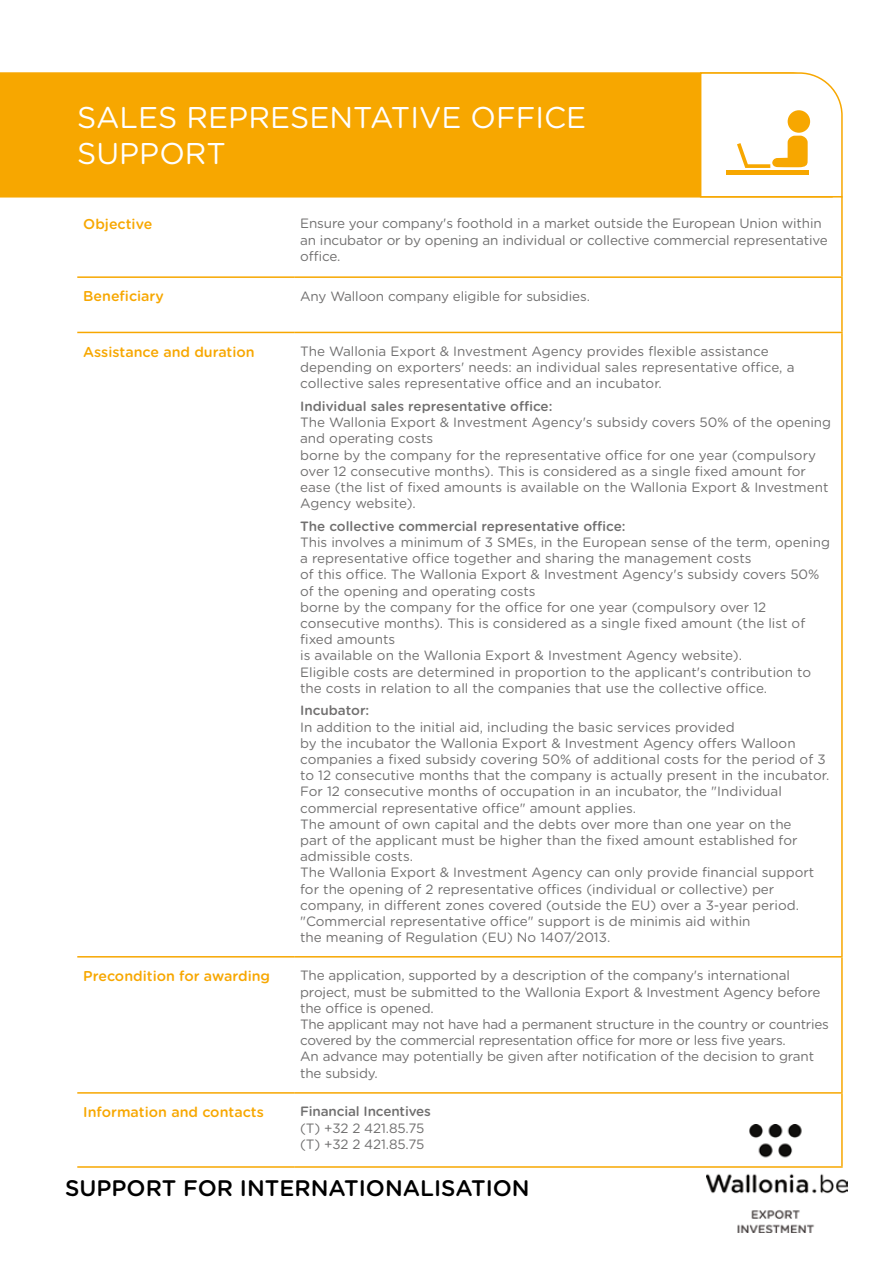
<style>
.page{position:relative;width:893px;height:1263px;background:#fff}
.page>*{position:absolute;margin:0;border:0;box-sizing:border-box;transform-origin:0 0}
.t1{font:30px/36px "Gotham Rounded";color:#fff}
.t2{font:500 22.5px "Gotham Rounded";color:#000}
.t3{font:500 14.25px "Gotham Rounded";color:#f7a700}
.t4{font:13.5px/16.2px "Gotham Rounded";color:#706f6f}
.t5{font:500 13.5px "Gotham Rounded";color:#706f6f}
</style>
<div class="page">
<img style="left:706px;top:1124px;width:142px;height:108px">
<div style="left:0;top:72px;width:699px;height:126px;background:#f7a700"></div>
<hr style="left:841px;top:196px;width:2px;height:80px;background:#f7a700">
<hr style="left:77px;top:276px;width:217px;height:2px;background:#f7a700">
<hr style="left:294px;top:276px;width:549px;height:2px;background:#f7a700">
<hr style="left:841px;top:278px;width:2px;height:54px;background:#f7a700">
<hr style="left:77px;top:332px;width:217px;height:1px;background:#f7a700">
<hr style="left:294px;top:332px;width:549px;height:1px;background:#f7a700">
<hr style="left:841px;top:333px;width:2px;height:623px;background:#f7a700">
<hr style="left:77px;top:956px;width:217px;height:1px;background:#f7a700">
<hr style="left:294px;top:956px;width:549px;height:1px;background:#f7a700">
<hr style="left:841px;top:957px;width:2px;height:135px;background:#f7a700">
<hr style="left:77px;top:1092px;width:217px;height:2px;background:#f7a700">
<hr style="left:294px;top:1092px;width:549px;height:2px;background:#f7a700">
<hr style="left:841px;top:1094px;width:2px;height:72px;background:#f7a700">
<hr style="left:77px;top:1166px;width:217px;height:2px;background:#f7a700">
<hr style="left:294px;top:1166px;width:549px;height:2px;background:#f7a700">
<svg style="left:699px;top:72px;width:144px;height:126px"></svg>
<h1 class="t1" style="left:77px;top:98px;width:511px">SALES REPRESENTATIVE OFFICE<br>SUPPORT</h1>
<p class="t3" style="left:83px;top:214px;width:71px">Objective</p>
<p class="t4" style="left:300px;top:215px;width:529px">Ensure your company's foothold in a market outside the European Union within an incubator or by opening an individual or collective commercial representative office.</p>
<p class="t3" style="left:83px;top:286px;width:82px">Beneficiary</p>
<p class="t4" style="left:300px;top:287px;width:291px">Any Walloon company eligible for subsidies.</p>
<p class="t3" style="left:83px;top:341px;width:173px">Assistance and duration</p>
<p class="t4" style="left:300px;top:342px;width:496px">The Wallonia Export &amp; Investment Agency provides flexible assistance depending on exporters' needs: an individual sales representative office, a collective sales representative office and an incubator.</p>
<p class="t5" style="left:300px;top:397px;width:254px">Individual sales representative office:</p>
<p class="t4" style="left:300px;top:414px;width:532px">The Wallonia Export &amp; Investment Agency's subsidy covers 50% of the opening and operating costs<br>borne by the company for the representative office for one year (compulsory over 12 consecutive months). This is considered as a single fixed amount for ease (the list of fixed amounts is available on the Wallonia Export &amp; Investment Agency website).</p>
<p class="t5" style="left:300px;top:516px;width:327px">The collective commercial representative office:</p>
<p class="t4" style="left:300px;top:533px;width:531px">This involves a minimum of 3 SMEs, in the European sense of the term, opening a representative office together and sharing the management costs<br>of this office. The Wallonia Export &amp; Investment Agency's subsidy covers 50% of the opening and operating costs<br>borne by the company for the office for one year (compulsory over 12 consecutive months). This is considered as a single fixed amount (the list of fixed amounts<br>is available on the Wallonia Export &amp; Investment Agency website).<br>Eligible costs are determined in proportion to the applicant's contribution to the costs in relation to all the companies that use the collective office.</p>
<p class="t5" style="left:300px;top:701px;width:71px">Incubator:</p>
<p class="t4" style="left:300px;top:718px;width:531px">In addition to the initial aid, including the basic services provided<br>by the incubator the Wallonia Export &amp; Investment Agency offers Walloon companies a fixed subsidy covering 50% of additional costs for the period of 3 to 12 consecutive months that the company is actually present in the incubator.<br>For 12 consecutive months of occupation in an incubator, the "Individual commercial representative office" amount applies.<br>The amount of own capital and the debts over more than one year on the<br>part of the applicant must be higher than the fixed amount established for admissible costs.<br>The Wallonia Export &amp; Investment Agency can only provide financial support for the opening of 2 representative offices (individual or collective) per company, in different zones covered (outside the EU) over a 3-year period. "Commercial representative office" support is de minimis aid within<br>the meaning of Regulation (EU) No 1407/2013.</p>
<p class="t3" style="left:83px;top:966px;width:188px">Precondition for awarding</p>
<p class="t4" style="left:300px;top:967px;width:530px">The application, supported by a description of the company's international project, must be submitted to the Wallonia Export &amp; Investment Agency before the office is opened.<br>The applicant may not have had a permanent structure in the country or countries covered by the commercial representation office for more or less five years.<br>An advance may potentially be given after notification of the decision to grant the subsidy.</p>
<p class="t3" style="left:83px;top:1102px;width:182px">Information and contacts</p>
<p class="t5" style="left:300px;top:1102px;width:132px">Financial Incentives</p>
<p class="t4" style="left:300px;top:1119px;width:126px">(T) +32 2 421.85.75 (T) +32 2 421.85.75</p>
<h2 class="t2" style="left:65px;top:1172px;width:466px">SUPPORT FOR INTERNATIONALISATION</h2>
</div>
